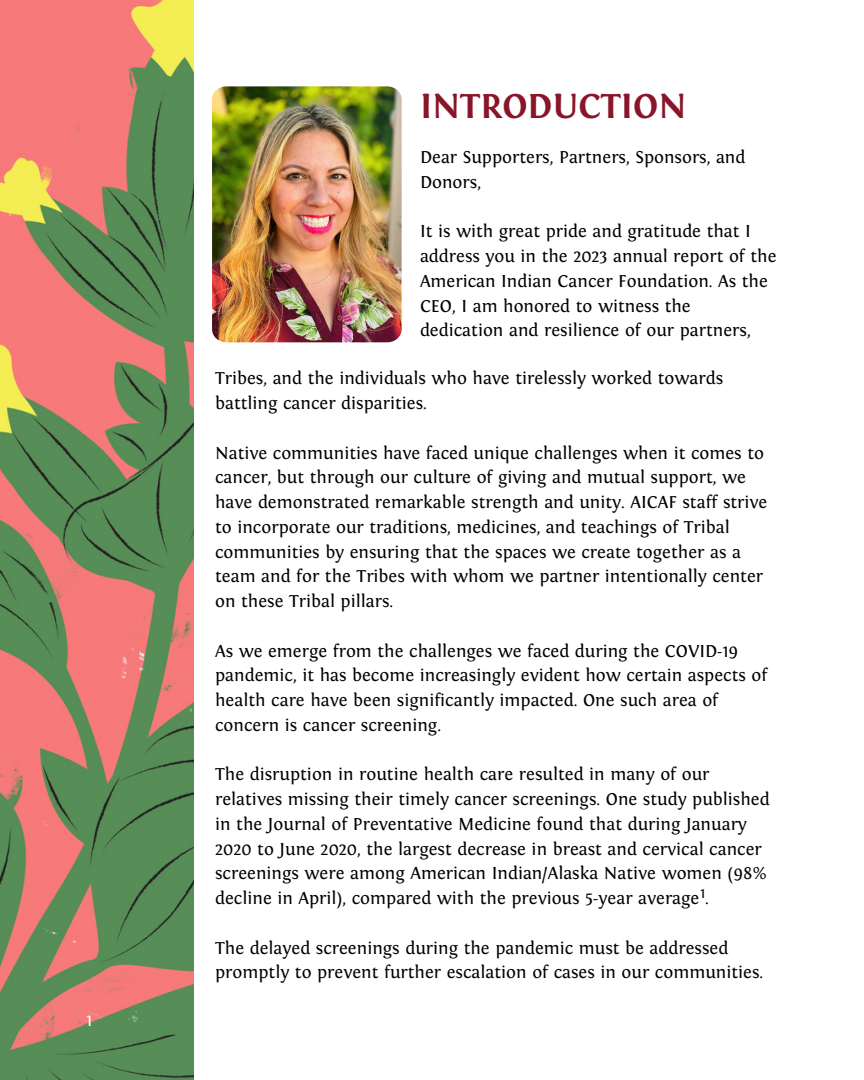
<style>
.page{position:relative;width:864px;height:1080px;background:#fff}
.page>*{position:absolute;margin:0;border:0;box-sizing:border-box;transform-origin:0 0}
.t1{font:700 36px "Fontin";color:#891529}
.t2{font:18px/24.8px "Fontin";color:#000}
.t3{font:18px "Fontin";color:#fff}
.t4{font:15px "Fontin";color:#000}
</style>
<div class="page">
<img style="left:0;top:0;width:194px;height:1080px">
<img style="left:212px;top:86px;width:190px;height:256px;border-radius:14px">
<p class="t3" style="left:86px;top:1011px;width:7px">1</p>
<p class="t1" style="left:420px;top:86px;width:268px">INTRODUCTION</p>
<h1 class="t2" style="left:420px;top:145px;width:327px">Dear Supporters, Partners, Sponsors, and<br>Donors,</h1>
<p class="t2" style="left:420px;top:219px;width:358px">It is with great pride and gratitude that I address you in the 2023 annual report of the American Indian Cancer Foundation. As the CEO, I am honored to witness the dedication and resilience of our partners,</p>
<p class="t2" style="left:215px;top:367px;width:510px">Tribes, and the individuals who have tirelessly worked towards battling cancer disparities.</p>
<p class="t2" style="left:215px;top:441px;width:554px">Native communities have faced unique challenges when it comes to cancer, but through our culture of giving and mutual support, we have demonstrated remarkable strength and unity. AICAF staff strive to incorporate our traditions, medicines, and teachings of Tribal communities by ensuring that the spaces we create together as a team and for the Tribes with whom we partner intentionally center on these Tribal pillars.</p>
<p class="t2" style="left:215px;top:639px;width:554px">As we emerge from the challenges we faced during the COVID-19 pandemic, it has become increasingly evident how certain aspects of health care have been significantly impacted. One such area of concern is cancer screening.</p>
<p class="t2" style="left:215px;top:763px;width:556px">The disruption in routine health care resulted in many of our relatives missing their timely cancer screenings. One study published in the Journal of Preventative Medicine found that during January 2020 to June 2020, the largest decrease in breast and cervical cancer screenings were among American Indian/Alaska Native women (98% decline in April), compared with the previous 5-year average .</p>
<p class="t2" style="left:215px;top:936px;width:550px">The delayed screenings during the pandemic must be addressed promptly to prevent further escalation of cases in our communities.</p>
<p class="t4" style="left:700px;top:885px;width:6px">1</p>
</div>
